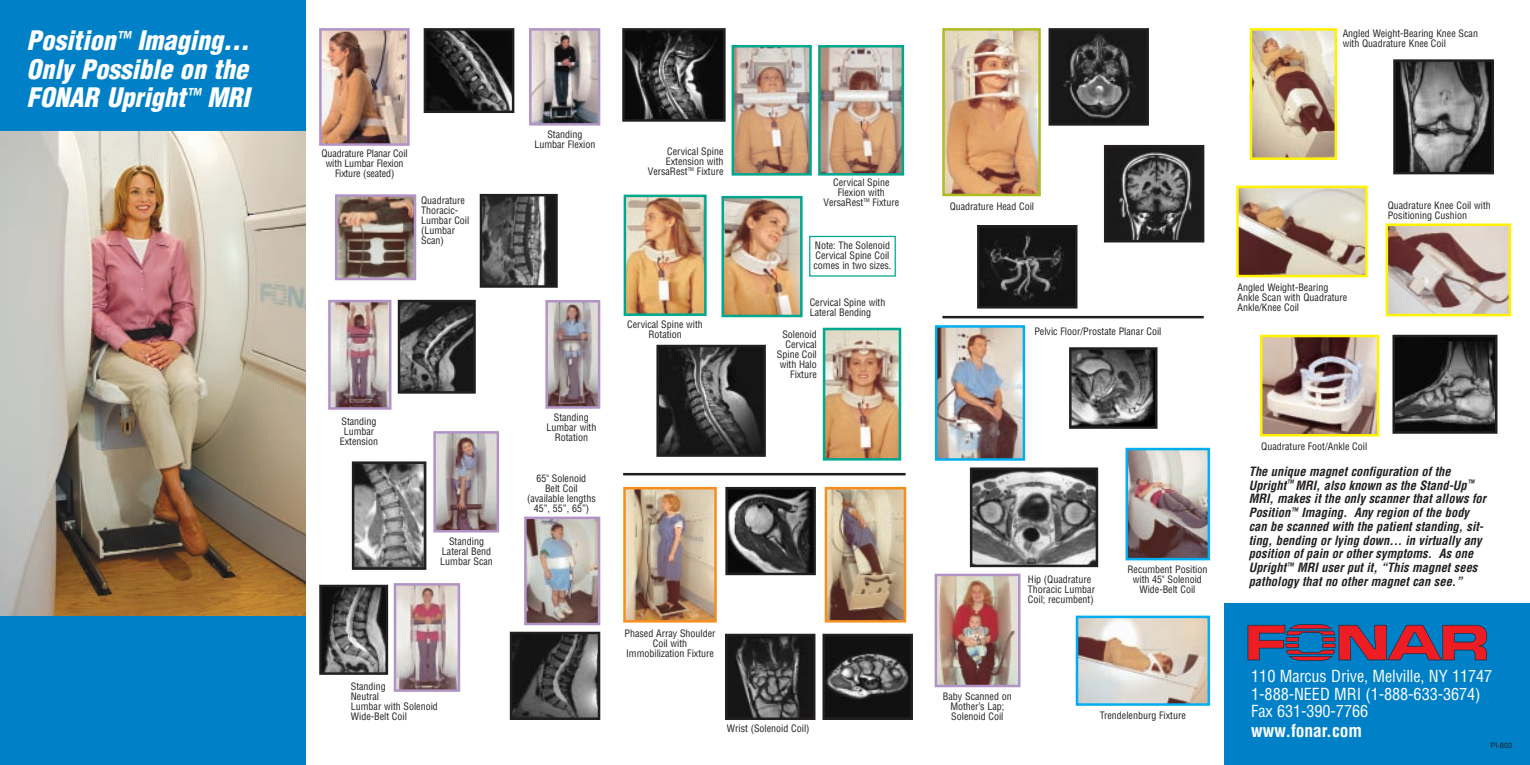
<style>
.page{position:relative;width:1530px;height:765px;background:#fff}
.page>*{position:absolute;margin:0;border:0;box-sizing:border-box;transform-origin:0 0}
.t1{font:italic 900 condensed 26.25px/28.8px "Helvetica";color:#fff;text-align:justify}
.t2{font:700 condensed 17.5px "Helvetica";letter-spacing:-.005em;color:#fff}
.t3{font:condensed 16.25px/17.5px "Helvetica";letter-spacing:-.005em;color:#fff}
.t4{font:italic 700 condensed 12.5px/13.8px "Helvetica";color:#231f20}
.t5{font:condensed 10px/10px "Helvetica";color:#231f20;text-align:center}
.t6{font:7.5px "Helvetica";color:#231f20}
</style>
<div class="page">
<img style="left:825px;top:637px;width:85px;height:80px">
<div style="left:822px;top:634px;width:91px;height:86px;border:2px solid #231f20"></div>
<img style="left:0;top:130px;width:306px;height:486px">
<div style="left:0;top:616px;width:306px;height:149px;background:#0081c7"></div>
<div style="left:0;top:0;width:306px;height:130px;background:#0081c7"></div>
<img style="left:322px;top:31px;width:85px;height:112px">
<div style="left:319px;top:28px;width:91px;height:118px;border:2px solid #b194c5"></div>
<img style="left:532px;top:31px;width:65px;height:92px">
<div style="left:529px;top:28px;width:71px;height:98px;border:2px solid #b194c5"></div>
<img style="left:338px;top:197px;width:75px;height:80px">
<div style="left:335px;top:194px;width:81px;height:86px;border:2px solid #b194c5"></div>
<img style="left:331px;top:303px;width:57px;height:104px">
<div style="left:328px;top:300px;width:63px;height:110px;border:2px solid #b194c5"></div>
<img style="left:548px;top:303px;width:49px;height:103px">
<div style="left:545px;top:300px;width:55px;height:109px;border:2px solid #b194c5"></div>
<img style="left:436px;top:434px;width:60px;height:96px">
<div style="left:433px;top:431px;width:66px;height:102px;border:2px solid #b194c5"></div>
<img style="left:427px;top:31px;width:84px;height:79px">
<div style="left:424px;top:28px;width:90px;height:85px;border:2px solid #231f20"></div>
<img style="left:322px;top:588px;width:63px;height:84px">
<div style="left:319px;top:585px;width:69px;height:90px;border:2px solid #231f20"></div>
<img style="left:401px;top:303px;width:72px;height:88px">
<div style="left:398px;top:300px;width:78px;height:94px;border:2px solid #231f20"></div>
<img style="left:355px;top:464px;width:68px;height:103px">
<div style="left:352px;top:461px;width:74px;height:109px;border:2px solid #231f20"></div>
<img style="left:938px;top:577px;width:80px;height:107px">
<div style="left:935px;top:574px;width:86px;height:113px;border:2px solid #b194c5"></div>
<img style="left:397px;top:586px;width:60px;height:103px">
<div style="left:394px;top:583px;width:66px;height:109px;border:2px solid #b194c5"></div>
<img style="left:735px;top:48px;width:74px;height:125px">
<div style="left:732px;top:45px;width:80px;height:131px;border:2px solid #00a78f"></div>
<img style="left:821px;top:48px;width:80px;height:125px">
<div style="left:818px;top:45px;width:86px;height:131px;border:2px solid #00a78f"></div>
<img style="left:826px;top:331px;width:72px;height:127px">
<div style="left:823px;top:328px;width:78px;height:133px;border:2px solid #00a78f"></div>
<img style="left:627px;top:198px;width:77px;height:115px">
<div style="left:624px;top:195px;width:83px;height:121px;border:2px solid #00a78f"></div>
<img style="left:725px;top:199px;width:75px;height:115px">
<div style="left:722px;top:196px;width:81px;height:121px;border:2px solid #00a78f"></div>
<img style="left:659px;top:348px;width:104px;height:106px">
<div style="left:656px;top:345px;width:110px;height:112px;border:2px solid #231f20"></div>
<img style="left:625px;top:31px;width:98px;height:88px">
<div style="left:622px;top:28px;width:104px;height:94px;border:2px solid #231f20"></div>
<img style="left:828px;top:490px;width:75px;height:130px">
<div style="left:825px;top:487px;width:81px;height:136px;border:2px solid #f68e1e"></div>
<img style="left:728px;top:490px;width:85px;height:82px">
<div style="left:725px;top:487px;width:91px;height:88px;border:2px solid #231f20"></div>
<img style="left:1253px;top:31px;width:81px;height:126px">
<div style="left:1250px;top:28px;width:87px;height:132px;border:2px solid #fff101"></div>
<img style="left:1389px;top:227px;width:119px;height:86px">
<div style="left:1386px;top:224px;width:125px;height:92px;border:2px solid #fff101"></div>
<img style="left:1239px;top:189px;width:126px;height:85px">
<div style="left:1236px;top:186px;width:132px;height:91px;border:2px solid #fff101"></div>
<img style="left:1395px;top:338px;width:100px;height:93px">
<div style="left:1392px;top:335px;width:106px;height:99px;border:2px solid #231f20"></div>
<img style="left:1396px;top:62px;width:95px;height:109px">
<div style="left:1393px;top:59px;width:101px;height:115px;border:2px solid #231f20"></div>
<img style="left:945px;top:31px;width:93px;height:162px">
<div style="left:942px;top:28px;width:99px;height:168px;border:2px solid #aebc21"></div>
<img style="left:1079px;top:619px;width:128px;height:84px">
<div style="left:1076px;top:616px;width:134px;height:90px;border:2px solid #00aeef"></div>
<img style="left:938px;top:328px;width:84px;height:130px">
<div style="left:935px;top:325px;width:90px;height:136px;border:2px solid #00aeef"></div>
<img style="left:1129px;top:451px;width:78px;height:106px">
<div style="left:1126px;top:448px;width:84px;height:112px;border:2px solid #00aeef"></div>
<img style="left:973px;top:471px;width:122px;height:93px">
<div style="left:970px;top:468px;width:128px;height:99px;border:2px solid #231f20"></div>
<img style="left:1072px;top:350px;width:83px;height:76px">
<div style="left:1069px;top:347px;width:89px;height:82px;border:2px solid #231f20"></div>
<img style="left:527px;top:520px;width:70px;height:102px">
<div style="left:524px;top:517px;width:76px;height:108px;border:2px solid #b194c5"></div>
<hr style="left:623px;top:473px;width:283px;height:2px;background:#231f20">
<hr style="left:942px;top:316px;width:262px;height:2px;background:#231f20">
<div style="left:1224px;top:603px;width:306px;height:162px;background:#0081c7"></div>
<svg style="left:1248px;top:624px;width:239px;height:37px"></svg>
<img style="left:483px;top:197px;width:72px;height:88px">
<div style="left:480px;top:194px;width:78px;height:94px;border:2px solid #231f20"></div>
<img style="left:513px;top:635px;width:84px;height:82px">
<div style="left:510px;top:632px;width:90px;height:88px;border:2px solid #231f20"></div>
<div style="left:809px;top:236px;width:87px;height:41px;border:1px solid #00a78f"></div>
<img style="left:626px;top:490px;width:88px;height:130px">
<div style="left:623px;top:487px;width:94px;height:136px;border:2px solid #f68e1e"></div>
<img style="left:728px;top:637px;width:84px;height:80px">
<div style="left:725px;top:634px;width:90px;height:86px;border:2px solid #231f20"></div>
<img style="left:1052px;top:31px;width:94px;height:92px">
<div style="left:1049px;top:28px;width:100px;height:98px;border:2px solid #231f20"></div>
<img style="left:1107px;top:148px;width:94px;height:91px">
<div style="left:1104px;top:145px;width:100px;height:97px;border:2px solid #231f20"></div>
<img style="left:980px;top:228px;width:95px;height:78px">
<div style="left:977px;top:225px;width:101px;height:84px;border:2px solid #231f20"></div>
<img style="left:1263px;top:338px;width:113px;height:96px">
<div style="left:1260px;top:335px;width:119px;height:102px;border:2px solid #fff101"></div>
<h1 class="t1" style="left:27px;top:28px;width:224px">Position<sup>™</sup> Imaging...<br>Only Possible on the FONAR Upright<sup>™</sup> MRI</h1>
<p class="t5" style="left:322px;top:149px;width:88px">Quadrature Planar Coil with Lumbar Flexion<br>Fixture (seated)</p>
<p class="t5" style="left:421px;top:196px;width:50px;text-align:left">Quadrature<br>Thoracic-<br>Lumbar Coil (Lumbar<br>Scan)</p>
<p class="t5" style="left:340px;top:417px;width:40px">Standing<br>Lumbar<br>Extension</p>
<p class="t5" style="left:440px;top:538px;width:54px">Standing<br>Lateral Bend<br>Lumbar Scan</p>
<p class="t5" style="left:351px;top:682px;width:89px;text-align:left">Standing<br>Neutral<br>Lumbar with Solenoid<br>Wide-Belt Coil</p>
<p class="t5" style="left:534px;top:130px;width:63px">Standing<br>Lumbar Flexion</p>
<p class="t5" style="left:648px;top:147px;width:77px;text-align:right">Cervical Spine<br>Extension with<br>VersaRest<sup>TM</sup> Fixture</p>
<p class="t5" style="left:546px;top:414px;width:51px">Standing<br>Lumbar with<br>Rotation</p>
<p class="t5" style="left:527px;top:474px;width:70px">65" Solenoid<br>Belt Coil (available lengths<br>45”, 55”, 65”)</p>
<p class="t5" style="left:627px;top:320px;width:77px">Cervical Spine with<br>Rotation</p>
<p class="t5" style="left:824px;top:178px;width:77px">Cervical Spine<br>Flexion with<br>VersaRest<sup>TM</sup> Fixture</p>
<p class="t5" style="left:814px;top:241px;width:79px;text-align:left">Note: The Solenoid<br>Cervical Spine Coil comes in two sizes.</p>
<p class="t5" style="left:810px;top:298px;width:77px;text-align:left">Cervical Spine with<br>Lateral Bending</p>
<p class="t5" style="left:777px;top:330px;width:41px;text-align:right">Solenoid<br>Cervical<br>Spine Coil with Halo<br>Fixture</p>
<p class="t5" style="left:625px;top:629px;width:93px">Phased Array Shoulder<br>Coil with<br>Immobilization Fixture</p>
<p class="t5" style="left:727px;top:725px;width:84px">Wrist (Solenoid Coil)</p>
<p class="t5" style="left:1343px;top:29px;width:137px;text-align:left">Angled Weight-Bearing Knee Scan with Quadrature Knee Coil</p>
<p class="t5" style="left:950px;top:202px;width:86px">Quadrature Head Coil</p>
<p class="t5" style="left:1034px;top:327px;width:129px">Pelvic Floor/Prostate Planar Coil</p>
<p class="t5" style="left:1238px;top:283px;width:111px;text-align:left">Angled Weight-Bearing<br>Ankle Scan with Quadrature<br>Ankle/Knee Coil</p>
<p class="t5" style="left:1388px;top:201px;width:105px;text-align:left">Quadrature Knee Coil with<br>Positioning Cushion</p>
<p class="t5" style="left:1028px;top:575px;width:69px;text-align:left">Hip (Quadrature<br>Thoracic Lumbar<br>Coil; recumbent)</p>
<p class="t5" style="left:1127px;top:565px;width:81px">Recumbent Position with 45" Solenoid<br>Wide-Belt Coil</p>
<p class="t5" style="left:943px;top:692px;width:70px">Baby Scanned on<br>Mother’s Lap;<br>Solenoid Coil</p>
<p class="t5" style="left:1100px;top:712px;width:87px">Trendelenburg Fixture</p>
<p class="t5" style="left:1261px;top:442px;width:108px">Quadrature Foot/Ankle Coil</p>
<p class="t4" style="left:1249px;top:466px;width:239px">The unique magnet configuration of the Upright<sup>™</sup> MRI, also known as the Stand-Up<sup>™ </sup>MRI, makes it the only scanner that allows for Position<sup>™</sup> Imaging. Any region of the body can be scanned with the patient standing, sit&shy;ting, bending or lying down... in virtually any position of pain or other symptoms. As one Upright<sup>™</sup> MRI user put it, “This magnet sees pathology that no other magnet can see.”</p>
<h3 class="t3" style="left:1251px;top:669px;width:243px">110 Marcus Drive, Melville, NY 11747<br>1-888-NEED MRI (1-888-633-3674)<br>Fax 631-390-7766</h3>
<h2 class="t2" style="left:1251px;top:724px;width:112px">www.fonar.com</h2>
<p class="t6" style="left:1490px;top:742px;width:24px">PI-803</p>
</div>
